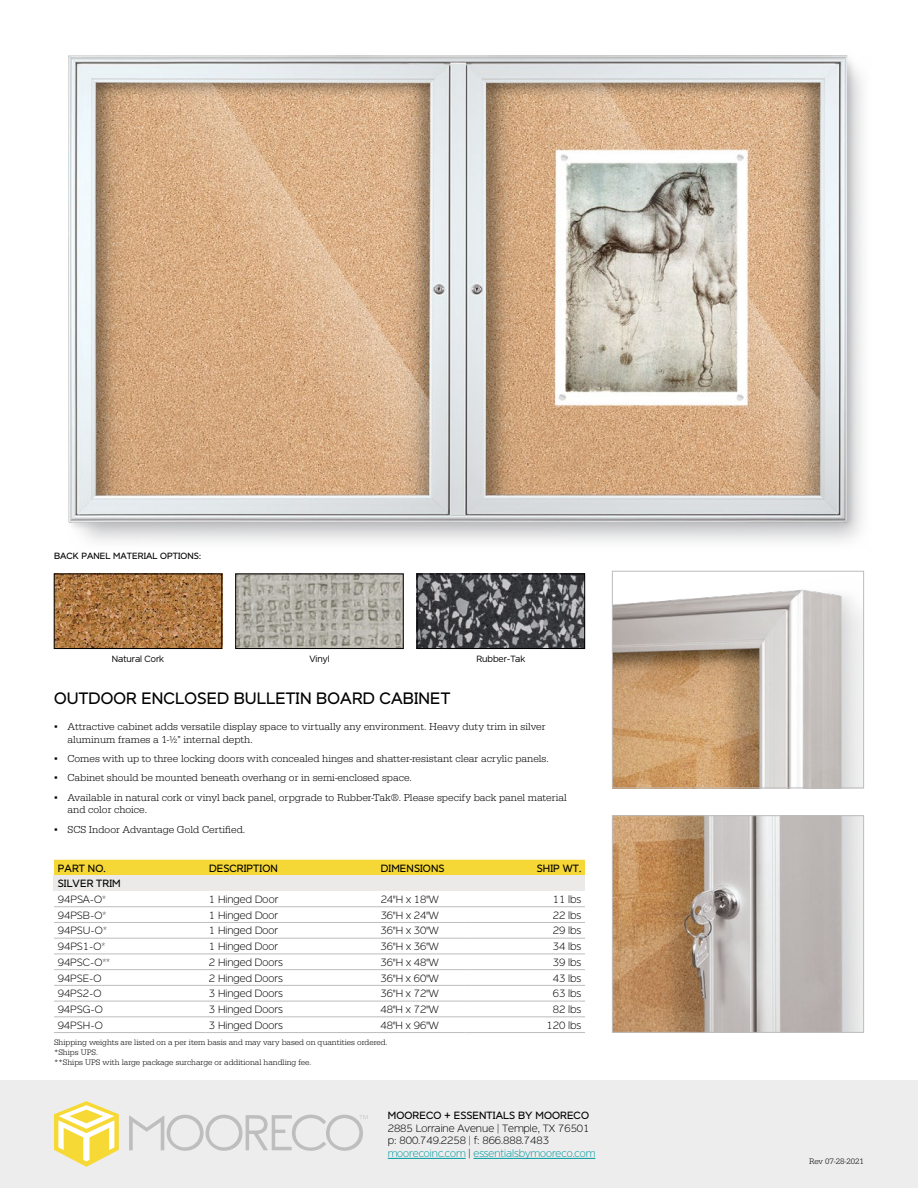
<style>
.page{position:relative;width:918px;height:1188px;background:#fff}
.page>*{position:absolute;margin:0;border:0;box-sizing:border-box;transform-origin:0 0}
.t1{font:16.5px "Dylan";letter-spacing:.01em;color:#000}
.t2{font:300 10.5px/12.6px "Serifa";color:#000}
.t3{font:100 10.5px/12.6px "Dylan";color:#000}
.t4{font:10.5px "Dylan";letter-spacing:.01em;color:#000}
.t5{font:300 9px "Dylan";color:#000}
.t6{font:9px "Dylan";letter-spacing:.01em;color:#000}
.t7{font:300 8.25px/9.9px "Serifa";color:#000}
.s1{font-family:"Verdana";font-weight:400}
.s2{color:#009a9f}
</style>
<div class="page">
<div style="left:0;top:1080px;width:918px;height:108px;background:#eeeded"></div>
<hr style="left:388px;top:1158px;width:78px;height:1px;background:#009a9f">
<hr style="left:473px;top:1158px;width:122px;height:1px;background:#009a9f">
<svg style="left:54px;top:1101px;width:65px;height:66px"></svg>
<svg style="left:129px;top:1115px;width:238px;height:36px"></svg>
<div style="left:54px;top:860px;width:531px;height:15px;background:#f5d735"></div>
<div style="left:54px;top:875px;width:531px;height:16px;background:#ebeae9"></div>
<hr style="left:54px;top:1032px;width:151px;height:1px;background:#bebcbd">
<hr style="left:377px;top:1032px;width:87px;height:1px;background:#bebcbd">
<hr style="left:464px;top:1032px;width:121px;height:1px;background:#bebcbd">
<hr style="left:54px;top:922px;width:151px;height:1px;background:#bebcbd">
<hr style="left:377px;top:922px;width:87px;height:1px;background:#bebcbd">
<hr style="left:464px;top:922px;width:121px;height:1px;background:#bebcbd">
<hr style="left:54px;top:938px;width:151px;height:1px;background:#bebcbd">
<hr style="left:377px;top:938px;width:87px;height:1px;background:#bebcbd">
<hr style="left:464px;top:938px;width:121px;height:1px;background:#bebcbd">
<hr style="left:54px;top:954px;width:151px;height:1px;background:#bebcbd">
<hr style="left:377px;top:954px;width:87px;height:1px;background:#bebcbd">
<hr style="left:464px;top:954px;width:121px;height:1px;background:#bebcbd">
<hr style="left:54px;top:969px;width:151px;height:1px;background:#bebcbd">
<hr style="left:377px;top:969px;width:87px;height:1px;background:#bebcbd">
<hr style="left:464px;top:969px;width:121px;height:1px;background:#bebcbd">
<hr style="left:54px;top:985px;width:151px;height:1px;background:#bebcbd">
<hr style="left:377px;top:985px;width:87px;height:1px;background:#bebcbd">
<hr style="left:464px;top:985px;width:121px;height:1px;background:#bebcbd">
<hr style="left:54px;top:1001px;width:151px;height:1px;background:#bebcbd">
<hr style="left:377px;top:1001px;width:87px;height:1px;background:#bebcbd">
<hr style="left:464px;top:1001px;width:121px;height:1px;background:#bebcbd">
<hr style="left:54px;top:1017px;width:151px;height:1px;background:#bebcbd">
<hr style="left:377px;top:1017px;width:87px;height:1px;background:#bebcbd">
<hr style="left:464px;top:1017px;width:121px;height:1px;background:#bebcbd">
<hr style="left:54px;top:906px;width:151px;height:1px;background:#bebcbd">
<hr style="left:205px;top:906px;width:172px;height:1px;background:#bebcbd">
<hr style="left:377px;top:906px;width:87px;height:1px;background:#bebcbd">
<hr style="left:464px;top:906px;width:121px;height:1px;background:#bebcbd">
<hr style="left:205px;top:922px;width:172px;height:1px;background:#bebcbd">
<hr style="left:205px;top:938px;width:172px;height:1px;background:#bebcbd">
<hr style="left:205px;top:954px;width:172px;height:1px;background:#bebcbd">
<hr style="left:205px;top:969px;width:172px;height:1px;background:#bebcbd">
<hr style="left:205px;top:985px;width:172px;height:1px;background:#bebcbd">
<hr style="left:205px;top:1001px;width:172px;height:1px;background:#bebcbd">
<hr style="left:205px;top:1017px;width:172px;height:1px;background:#bebcbd">
<hr style="left:205px;top:1032px;width:172px;height:1px;background:#bebcbd">
<img style="left:614px;top:589px;width:248px;height:197px">
<div style="left:612px;top:571px;width:252px;height:217px;border:1px solid #bebcbd"></div>
<img style="left:56px;top:576px;width:164px;height:71px">
<div style="left:54px;top:574px;width:168px;height:75px;border:1px solid #000"></div>
<img style="left:238px;top:576px;width:163px;height:71px">
<div style="left:236px;top:574px;width:167px;height:75px;border:1px solid #000"></div>
<img style="left:419px;top:576px;width:164px;height:71px">
<div style="left:417px;top:574px;width:168px;height:75px;border:1px solid #000"></div>
<img style="left:68px;top:55px;width:795px;height:487px">
<img style="left:614px;top:817px;width:248px;height:214px">
<div style="left:612px;top:815px;width:252px;height:218px;border:1px solid #bebcbd"></div>
<p class="t6" style="left:54px;top:549px;width:149px">BACK PANEL MATERIAL OPTIONS:</p>
<p class="t5" style="left:112px;top:653px;width:54px">Natural Cork</p>
<p class="t5" style="left:309px;top:653px;width:22px">Vinyl</p>
<p class="t5" style="left:477px;top:653px;width:50px">Rubber-Tak</p>
<h1 class="t1" style="left:54px;top:687px;width:398px">OUTDOOR ENCLOSED BULLETIN BOARD CABINET</h1>
<p class="t2" style="left:68px;top:720px;width:480px;text-indent:-14px"><span class="s1">▪</span> Attractive cabinet adds versatile display space to virtually any environment. Heavy duty trim in silver aluminum frames a 1-1/2" internal depth.</p>
<p class="t2" style="left:54px;top:752px;width:496px"><span class="s1">▪</span> Comes with up to three locking doors with concealed hinges and shatter-resistant clear acrylic panels.</p>
<p class="t2" style="left:54px;top:772px;width:359px"><span class="s1">▪</span> Cabinet should be mounted beneath overhang or in semi-enclosed space.</p>
<p class="t2" style="left:68px;top:791px;width:501px;text-indent:-14px"><span class="s1">▪</span> Available in natural cork or vinyl back panel, orpgrade to Rubber-Tak®. Please specify back panel material and color choice.</p>
<p class="t2" style="left:54px;top:823px;width:193px"><span class="s1">▪</span> SCS Indoor Advantage Gold Certified.</p>
<p class="t4" style="left:58px;top:861px;width:49px">PART NO.</p>
<p class="t4" style="left:209px;top:861px;width:70px">DESCRIPTION</p>
<p class="t4" style="left:381px;top:861px;width:65px">DIMENSIONS</p>
<p class="t4" style="left:537px;top:861px;width:46px">SHIP WT.</p>
<p class="t4" style="left:58px;top:876px;width:64px">SILVER TRIM</p>
<p class="t3" style="left:58px;top:893px;width:50px">94PSA-O*</p>
<p class="t3" style="left:209px;top:893px;width:71px">1 Hinged Door</p>
<p class="t3" style="left:381px;top:893px;width:60px">24"H x 18"W</p>
<p class="t3" style="left:553px;top:893px;width:30px">11 lbs</p>
<p class="t3" style="left:58px;top:909px;width:50px">94PSB-O*</p>
<p class="t3" style="left:209px;top:909px;width:71px">1 Hinged Door</p>
<p class="t3" style="left:381px;top:909px;width:60px">36"H x 24"W</p>
<p class="t3" style="left:553px;top:909px;width:30px">22 lbs</p>
<p class="t3" style="left:58px;top:924px;width:51px">94PSU-O*</p>
<p class="t3" style="left:209px;top:924px;width:71px">1 Hinged Door</p>
<p class="t3" style="left:381px;top:924px;width:60px">36"H x 30"W</p>
<p class="t3" style="left:553px;top:924px;width:30px">29 lbs</p>
<p class="t3" style="left:58px;top:940px;width:49px">94PS1-O*</p>
<p class="t3" style="left:209px;top:940px;width:71px">1 Hinged Door</p>
<p class="t3" style="left:381px;top:940px;width:60px">36"H x 36"W</p>
<p class="t3" style="left:553px;top:940px;width:30px">34 lbs</p>
<p class="t3" style="left:58px;top:956px;width:54px">94PSC-O**</p>
<p class="t3" style="left:209px;top:956px;width:75px">2 Hinged Doors</p>
<p class="t3" style="left:381px;top:956px;width:60px">36"H x 48"W</p>
<p class="t3" style="left:553px;top:956px;width:30px">39 lbs</p>
<p class="t3" style="left:58px;top:971px;width:45px">94PSE-O</p>
<p class="t3" style="left:209px;top:971px;width:75px">2 Hinged Doors</p>
<p class="t3" style="left:381px;top:971px;width:60px">36"H x 60"W</p>
<p class="t3" style="left:553px;top:971px;width:30px">43 lbs</p>
<p class="t3" style="left:58px;top:987px;width:45px">94PS2-O</p>
<p class="t3" style="left:209px;top:987px;width:75px">3 Hinged Doors</p>
<p class="t3" style="left:381px;top:987px;width:60px">36"H x 72"W</p>
<p class="t3" style="left:553px;top:987px;width:30px">63 lbs</p>
<p class="t3" style="left:58px;top:1003px;width:47px">94PSG-O</p>
<p class="t3" style="left:209px;top:1003px;width:75px">3 Hinged Doors</p>
<p class="t3" style="left:381px;top:1003px;width:60px">48"H x 72"W</p>
<p class="t3" style="left:553px;top:1003px;width:30px">82 lbs</p>
<p class="t3" style="left:58px;top:1019px;width:47px">94PSH-O</p>
<p class="t3" style="left:209px;top:1019px;width:75px">3 Hinged Doors</p>
<p class="t3" style="left:381px;top:1019px;width:60px">48"H x 96"W</p>
<p class="t3" style="left:546px;top:1019px;width:36px">120 lbs</p>
<p class="t7" style="left:54px;top:1037px;width:335px">Shipping weights are listed on a per item basis and may vary based on quantities ordered. *Ships UPS.<br>**Ships UPS with large package surcharge or additional handling fee.</p>
<p class="t4" style="left:388px;top:1108px;width:203px">MOORECO + ESSENTIALS BY MOORECO</p>
<p class="t3" style="left:388px;top:1122px;width:209px">2885 Lorraine Avenue | Temple, TX 76501 p: 800.749.2258 | f: 866.888.7483 <span class="s2">moorecoinc.com</span> | <span class="s2">essentialsbymooreco.com</span></p>
<p class="t7" style="left:809px;top:1156px;width:56px">Rev 07-28-2021</p>
</div>
